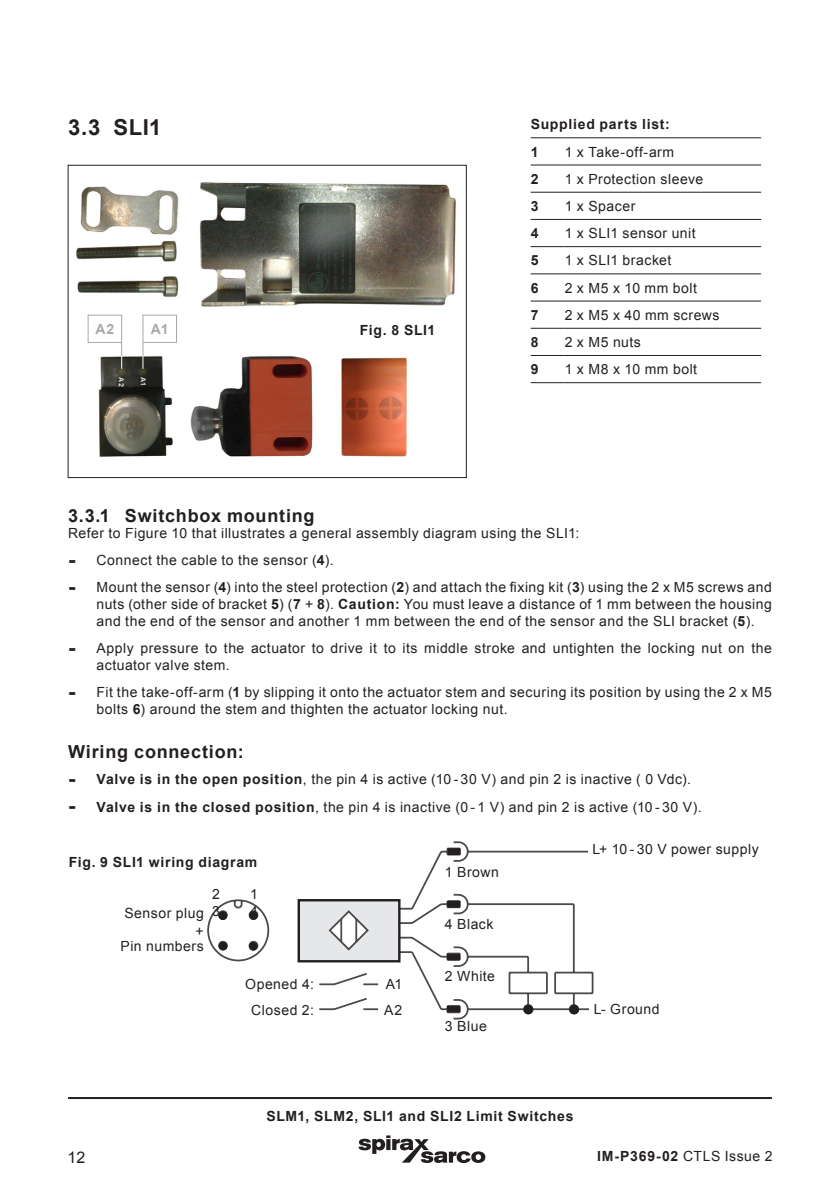
<style>
.page{position:relative;width:840px;height:1191px;background:#fff}
.page>*{position:absolute;margin:0;border:0;box-sizing:border-box;transform-origin:0 0}
.t1{font:700 22px "Arial";color:#231f20}
.t2{font:700 18px "Arial";letter-spacing:.04em;color:#231f20}
.t3{font:16px "Arial";color:#231f20}
.Subhead_1{font:14px/16.8px "Arial";letter-spacing:.035em;color:#231f20}
.Subhead_1-2{font:700 14px "Arial";letter-spacing:.05em;color:#231f20}
.Subhead_1-3{font:700 14px "Arial";color:#a8a9ad}
.Subhead_1-4{font:700 7px "Arial";color:#e6e7e9}
.s1{font-weight:700}
.s2{font-weight:400}
</style>
<div class="page">
<hr style="left:68px;top:1097px;width:703px;height:2px;background:#231f20">
<svg style="left:358px;top:1135px;width:127px;height:28px"></svg>
<img style="left:76px;top:182px;width:380px;height:275px">
<div style="left:341px;top:314px;width:112px;height:32px;background:#fff"></div>
<div style="left:68px;top:165px;width:398px;height:313px;border:1px solid #231f20"></div>
<svg style="left:207px;top:841px;width:387px;height:178px"></svg>
<div style="left:219px;top:911px;width:7px;height:8px;background:#231f20;border-radius:50%"></div>
<div style="left:219px;top:911px;width:8px;height:8px;border:1px solid #231f20;border-radius:50%"></div>
<div style="left:249px;top:911px;width:8px;height:8px;background:#231f20;border-radius:50%"></div>
<div style="left:249px;top:911px;width:8px;height:8px;border:1px solid #231f20;border-radius:50%"></div>
<div style="left:219px;top:942px;width:8px;height:7px;background:#231f20;border-radius:50%"></div>
<div style="left:219px;top:942px;width:8px;height:8px;border:1px solid #231f20;border-radius:50%"></div>
<div style="left:249px;top:942px;width:8px;height:8px;background:#231f20;border-radius:50%"></div>
<div style="left:249px;top:942px;width:8px;height:8px;border:1px solid #231f20;border-radius:50%"></div>
<div style="left:447px;top:901px;width:12px;height:6px;background:#231f20"></div>
<div style="left:447px;top:848px;width:13px;height:6px;background:#231f20;border:1px solid #231f20"></div>
<div style="left:447px;top:954px;width:12px;height:6px;background:#231f20"></div>
<div style="left:447px;top:1006px;width:12px;height:6px;background:#231f20"></div>
<div style="left:297px;top:899px;width:103px;height:63px;border:2px solid #231f20"></div>
<div style="left:569px;top:1005px;width:9px;height:9px;background:#231f20;border-radius:50%"></div>
<div style="left:569px;top:1005px;width:9px;height:9px;border:1px solid #231f20;border-radius:50%"></div>
<div style="left:524px;top:1005px;width:8px;height:8px;background:#231f20;border-radius:50%"></div>
<div style="left:523px;top:1005px;width:9px;height:9px;border:1px solid #231f20;border-radius:50%"></div>
<div style="left:588px;top:844px;width:220px;height:28px;background:#fff"></div>
<div style="left:589px;top:1004px;width:191px;height:27px;background:#fff"></div>
<div style="left:88px;top:315px;width:34px;height:28px;border:1px solid #a8a9ad"></div>
<svg style="left:121px;top:343px;width:1px;height:26px"></svg>
<div style="left:142px;top:315px;width:35px;height:28px;border:1px solid #a8a9ad"></div>
<svg style="left:142px;top:343px;width:1px;height:26px"></svg>
<hr style="left:530px;top:137px;width:34px;height:1px;background:#231f20">
<hr style="left:564px;top:137px;width:196px;height:1px;background:#231f20">
<hr style="left:530px;top:164px;width:34px;height:1px;background:#231f20">
<hr style="left:564px;top:164px;width:196px;height:1px;background:#231f20">
<hr style="left:530px;top:192px;width:34px;height:1px;background:#231f20">
<hr style="left:564px;top:192px;width:196px;height:1px;background:#231f20">
<hr style="left:530px;top:219px;width:34px;height:1px;background:#231f20">
<hr style="left:564px;top:219px;width:196px;height:1px;background:#231f20">
<hr style="left:530px;top:246px;width:34px;height:1px;background:#231f20">
<hr style="left:564px;top:246px;width:196px;height:1px;background:#231f20">
<hr style="left:530px;top:273px;width:34px;height:1px;background:#231f20">
<hr style="left:564px;top:273px;width:196px;height:1px;background:#231f20">
<hr style="left:530px;top:300px;width:34px;height:1px;background:#231f20">
<hr style="left:564px;top:300px;width:196px;height:1px;background:#231f20">
<hr style="left:530px;top:328px;width:34px;height:1px;background:#231f20">
<hr style="left:564px;top:328px;width:196px;height:1px;background:#231f20">
<hr style="left:530px;top:355px;width:34px;height:1px;background:#231f20">
<hr style="left:564px;top:355px;width:196px;height:1px;background:#231f20">
<hr style="left:530px;top:382px;width:34px;height:1px;background:#231f20">
<hr style="left:564px;top:382px;width:196px;height:1px;background:#231f20">
<p class="t1" style="left:68px;top:113px;width:95px">3.3 SLI1</p>
<p class="Subhead_1-3" style="left:95px;top:320px;width:20px">A2</p>
<p class="Subhead_1-3" style="left:151px;top:320px;width:19px">A1</p>
<p class="Subhead_1-4" style="left:126px;top:377px;width:11px;rotate:90deg">A2</p>
<p class="Subhead_1-4" style="left:148px;top:377px;width:10px;rotate:90deg">A1</p>
<p class="Subhead_1-2" style="left:360px;top:321px;width:77px">Fig. 8 SLI1</p>
<p class="Subhead_1-2" style="left:530px;top:115px;width:141px">Supplied parts list:</p>
<p class="Subhead_1-2" style="left:530px;top:142px;width:9px">1</p>
<p class="Subhead_1" style="left:564px;top:143px;width:111px">1 x Take-off-arm</p>
<p class="Subhead_1-2" style="left:530px;top:169px;width:9px">2</p>
<p class="Subhead_1" style="left:564px;top:170px;width:140px">1 x Protection sleeve</p>
<p class="Subhead_1-2" style="left:530px;top:197px;width:9px">3</p>
<p class="Subhead_1" style="left:564px;top:198px;width:72px">1 x Spacer</p>
<p class="Subhead_1-2" style="left:530px;top:224px;width:9px">4</p>
<p class="Subhead_1" style="left:564px;top:225px;width:132px">1 x SLI1 sensor unit</p>
<p class="Subhead_1-2" style="left:530px;top:251px;width:9px">5</p>
<p class="Subhead_1" style="left:564px;top:252px;width:108px">1 x SLI1 bracket</p>
<p class="Subhead_1-2" style="left:530px;top:278px;width:9px">6</p>
<p class="Subhead_1" style="left:564px;top:279px;width:134px">2 x M5 x 10 mm bolt</p>
<p class="Subhead_1-2" style="left:530px;top:305px;width:9px">7</p>
<p class="Subhead_1" style="left:564px;top:306px;width:156px">2 x M5 x 40 mm screws</p>
<p class="Subhead_1-2" style="left:530px;top:333px;width:9px">8</p>
<p class="Subhead_1" style="left:564px;top:334px;width:78px">2 x M5 nuts</p>
<p class="Subhead_1-2" style="left:530px;top:360px;width:9px">9</p>
<p class="Subhead_1" style="left:564px;top:361px;width:134px">1 x M8 x 10 mm bolt</p>
<p class="t2" style="left:68px;top:503px;width:248px">3.3.1 Switchbox mounting</p>
<p class="Subhead_1" style="left:68px;top:525px;width:512px">Refer to Figure 10 that illustrates a general assembly diagram using the SLI1:</p>
<p class="t1" style="left:68px;top:544px;width:9px">-</p>
<p class="Subhead_1" style="left:96px;top:552px;width:238px">Connect the cable to the sensor (<span class="s1">4</span>).</p>
<p class="t1" style="left:68px;top:571px;width:9px">-</p>
<p class="Subhead_1" style="left:96px;top:579px;width:676px;text-align:justify">Mount the sensor (<span class="s1">4</span>) into the steel protection (<span class="s1">2</span>) and attach the fixing kit (<span class="s1">3</span>) using the 2 x M5 screws and nuts (other side of bracket <span class="s1">5</span>) (<span class="s1">7</span> + <span class="s1">8</span>). <span class="s1">Caution:</span> You must leave a distance of 1 mm between the housing and the end of the sensor and another 1 mm between the end of the sensor and the SLI bracket (<span class="s1">5</span>).</p>
<p class="t1" style="left:68px;top:632px;width:9px">-</p>
<p class="Subhead_1" style="left:96px;top:640px;width:676px">Apply pressure to the actuator to drive it to its middle stroke and untighten the locking nut on the actuator valve stem.</p>
<p class="t1" style="left:68px;top:676px;width:9px">-</p>
<p class="Subhead_1" style="left:96px;top:684px;width:676px">Fit the take-off-arm (<span class="s1">1</span> by slipping it onto the actuator stem and securing its position by using the 2 x M5 bolts <span class="s1">6</span>) around the stem and thighten the actuator locking nut.</p>
<p class="t2" style="left:68px;top:739px;width:177px">Wiring connection:</p>
<p class="t1" style="left:68px;top:763px;width:9px">-</p>
<p class="Subhead_1" style="left:96px;top:771px;width:595px"><span class="s1">Valve is in the open position</span>, the pin 4 is active (10 - 30 V) and pin 2 is inactive ( 0 Vdc).</p>
<p class="t1" style="left:68px;top:790px;width:9px">-</p>
<p class="Subhead_1" style="left:96px;top:798px;width:606px"><span class="s1">Valve is in the closed position</span>, the pin 4 is inactive (0 - 1 V) and pin 2 is active (10 - 30 V).</p>
<p class="Subhead_1-2" style="left:69px;top:852px;width:190px">Fig. 9 SLI1 wiring diagram</p>
<p class="Subhead_1" style="left:124px;top:904px;width:81px">Sensor plug</p>
<p class="Subhead_1" style="left:195px;top:922px;width:10px">+</p>
<p class="Subhead_1" style="left:120px;top:938px;width:85px">Pin numbers</p>
<p class="Subhead_1" style="left:212px;top:886px;width:9px">2</p>
<p class="Subhead_1" style="left:250px;top:886px;width:9px">1</p>
<p class="Subhead_1" style="left:212px;top:903px;width:9px">3</p>
<p class="Subhead_1" style="left:250px;top:903px;width:9px">4</p>
<p class="Subhead_1" style="left:245px;top:975px;width:70px">Opened 4:</p>
<p class="Subhead_1" style="left:385px;top:975px;width:18px">A1</p>
<p class="Subhead_1" style="left:251px;top:1001px;width:64px">Closed 2:</p>
<p class="Subhead_1" style="left:384px;top:1001px;width:20px">A2</p>
<p class="Subhead_1" style="left:444px;top:863px;width:55px">1 Brown</p>
<p class="Subhead_1" style="left:444px;top:915px;width:50px">4 Black</p>
<p class="Subhead_1" style="left:444px;top:968px;width:51px">2 White</p>
<p class="Subhead_1" style="left:444px;top:1017px;width:43px">3 Blue</p>
<p class="Subhead_1" style="left:592px;top:841px;width:168px">L+ 10 - 30 V power supply</p>
<p class="Subhead_1" style="left:593px;top:1001px;width:67px">L- Ground</p>
<p class="Subhead_1-2" style="left:266px;top:1107px;width:308px">SLM1, SLM2, SLI1 and SLI2 Limit Switches</p>
<p class="t3" style="left:67px;top:1146px;width:19px">12</p>
<p class="Subhead_1-2" style="left:596px;top:1147px;width:177px">IM-P369-02 <span class="s2">CTLS Issue 2</span></p>
</div>
